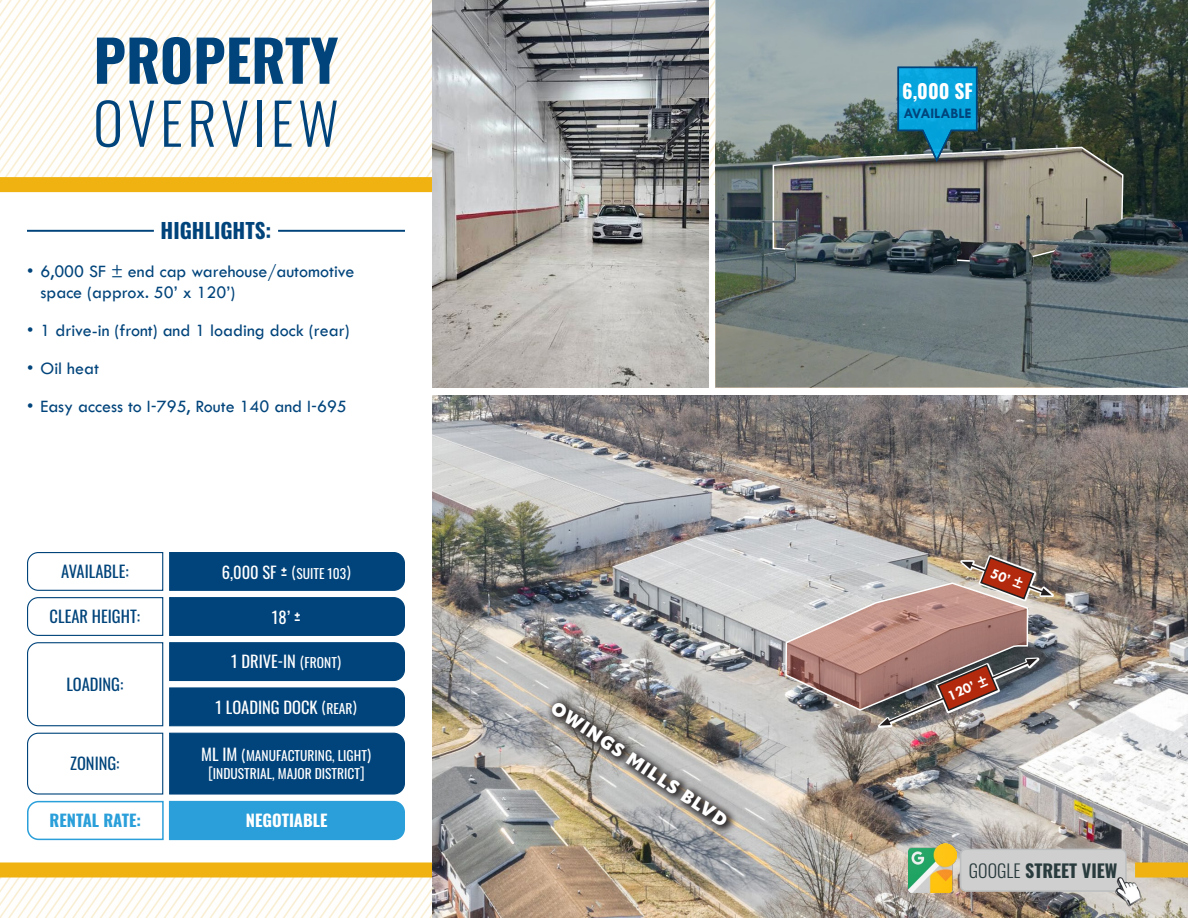
<style>
.page{position:relative;width:1188px;height:918px;background:#fff}
.page>*{position:absolute;margin:0;border:0;box-sizing:border-box;transform-origin:0 0}
.t1{font:700 57px "Oswald";color:#00447b}
.t2{font:300 57px "Oswald";letter-spacing:.08em;color:#00447b}
.t3{font:700 21px "Oswald";color:#00447b}
.t4{font:700 19.5px "Oswald";color:#fff}
.t5{font:900 18.15px "Apparat";color:#fff}
.t6{font:18px/21.6px "Tw Cen";color:#00447b}
.t7{font:700 18px "Oswald";color:#293b3d}
.t8{font:16.5px "Oswald";color:#fff}
.t9{font:16.5px "Oswald";color:#00447b}
.t10{font:700 16.5px "Oswald";color:#2a9fd9}
.t11{font:700 16.5px "Oswald";color:#fff}
.t12{font:700 15px "Tw Cen";color:#fff}
.t13{font:700 14.7px "Tw Cen";color:#00447b}
.t14{font:13.5px "Oswald";color:#fff}
.s1{font-size:16.5px}
.s2{font-family:"Tw Cen";font-size:18px}
.s3{font-size:13.5px}
.s4{font-weight:300}
</style>
<div class="page">
<img style="left:0;top:0;width:432px;height:918px">
<div style="left:0;top:186px;width:1188px;height:684px;background:#fff"></div>
<div style="left:0;top:177px;width:432px;height:15px;background:#efb211"></div>
<div style="left:0;top:862px;width:432px;height:16px;background:#efb211"></div>
<img style="left:432px;top:395px;width:756px;height:523px">
<div style="left:1135px;top:862px;width:53px;height:16px;background:#efb211"></div>
<img style="left:908px;top:844px;width:49px;height:48px">
<div style="left:961px;top:849px;width:165px;height:42px;background:#cfcfcf;border-radius:5px"></div>
<div style="left:960px;top:849px;width:167px;height:43px;border:2px solid #bcbebf;border-radius:5px"></div>
<img style="left:1115px;top:877px;width:27px;height:29px">
<svg style="left:27px;top:552px;width:378px;height:39px"></svg>
<hr style="left:278px;top:230px;width:127px;height:2px;background:#00447b">
<hr style="left:27px;top:230px;width:127px;height:2px;background:#00447b">
<svg style="left:27px;top:597px;width:378px;height:244px"></svg>
<div style="left:546px;top:696px;width:192px;height:140px;background:#231f20;opacity:.95"></div>
<img style="left:708px;top:0;width:480px;height:387px">
<img style="left:772px;top:66px;width:352px;height:199px">
<img style="left:785px;top:556px;width:267px;height:170px">
<img style="left:432px;top:0;width:276px;height:387px">
<p class="t1" style="left:94px;top:31px;width:246px">PROPERTY</p>
<p class="t2" style="left:93px;top:73px;width:247px">OVERVIEW</p>
<p class="t3" style="left:161px;top:220px;width:112px">HIGHLIGHTS:</p>
<p class="t6" style="left:40px;top:260px;width:316px;text-indent:-14px">• 6,000 SF ± end cap warehouse/automotive space (approx. 50’ x 120’)</p>
<p class="t6" style="left:27px;top:319px;width:324px">• 1 drive-in (front) and 1 loading dock (rear)</p>
<p class="t6" style="left:27px;top:357px;width:73px">• Oil heat</p>
<p class="t6" style="left:27px;top:395px;width:321px">• Easy access to I-795, Route 140 and I-695</p>
<p class="t9" style="left:61px;top:557px;width:69px">AVAILABLE:</p>
<p class="t14" style="left:222px;top:561px;width:131px"><span class="s1">6,000 SF</span> <sup>±</sup> <span class="s2">(</span>SUITE 103<span class="s2">)</span></p>
<p class="t9" style="left:50px;top:602px;width:92px">CLEAR HEIGHT:</p>
<p class="t8" style="left:272px;top:602px;width:31px">18’ <sup>±</sup></p>
<p class="t8" style="left:231px;top:647px;width:112px">1 DRIVE-IN <span class="s2">(</span><span class="s3">FRONT</span><span class="s2">)</span></p>
<p class="t8" style="left:216px;top:692px;width:143px">1 LOADING DOCK <span class="s2">(</span><span class="s3">REAR</span><span class="s2">)</span></p>
<p class="t5" style="left:559px;top:696px;width:210px;rotate:34deg">OWINGS MILLS BLVD</p>
<p class="t9" style="left:66px;top:670px;width:59px">LOADING:</p>
<p class="t14" style="left:201px;top:744px;width:172px"><span class="s1">ML IM</span> <span class="s2">(</span>MANUFACTURING, LIGHT<span class="s2">)</span></p>
<p class="t14" style="left:208px;top:762px;width:158px"><span class="s2">[</span>INDUSTRIAL, MAJOR DISTRICT<span class="s2">]</span></p>
<p class="t9" style="left:70px;top:749px;width:51px">ZONING:</p>
<p class="t10" style="left:50px;top:812px;width:93px">RENTAL RATE:</p>
<p class="t11" style="left:246px;top:812px;width:83px">NEGOTIABLE</p>
<p class="t4" style="left:902px;top:81px;width:72px">6,000 SF</p>
<p class="t13" style="left:904px;top:105px;width:70px">AVAILABLE</p>
<p class="t12" style="left:995px;top:564px;width:35px;rotate:21deg">50’ ±</p>
<p class="t12" style="left:945px;top:688px;width:43px;rotate:-23deg">120’ ±</p>
<p class="t7" style="left:969px;top:861px;width:150px"><span class="s4">GOOGLE</span> STREET VIEW</p>
</div>
